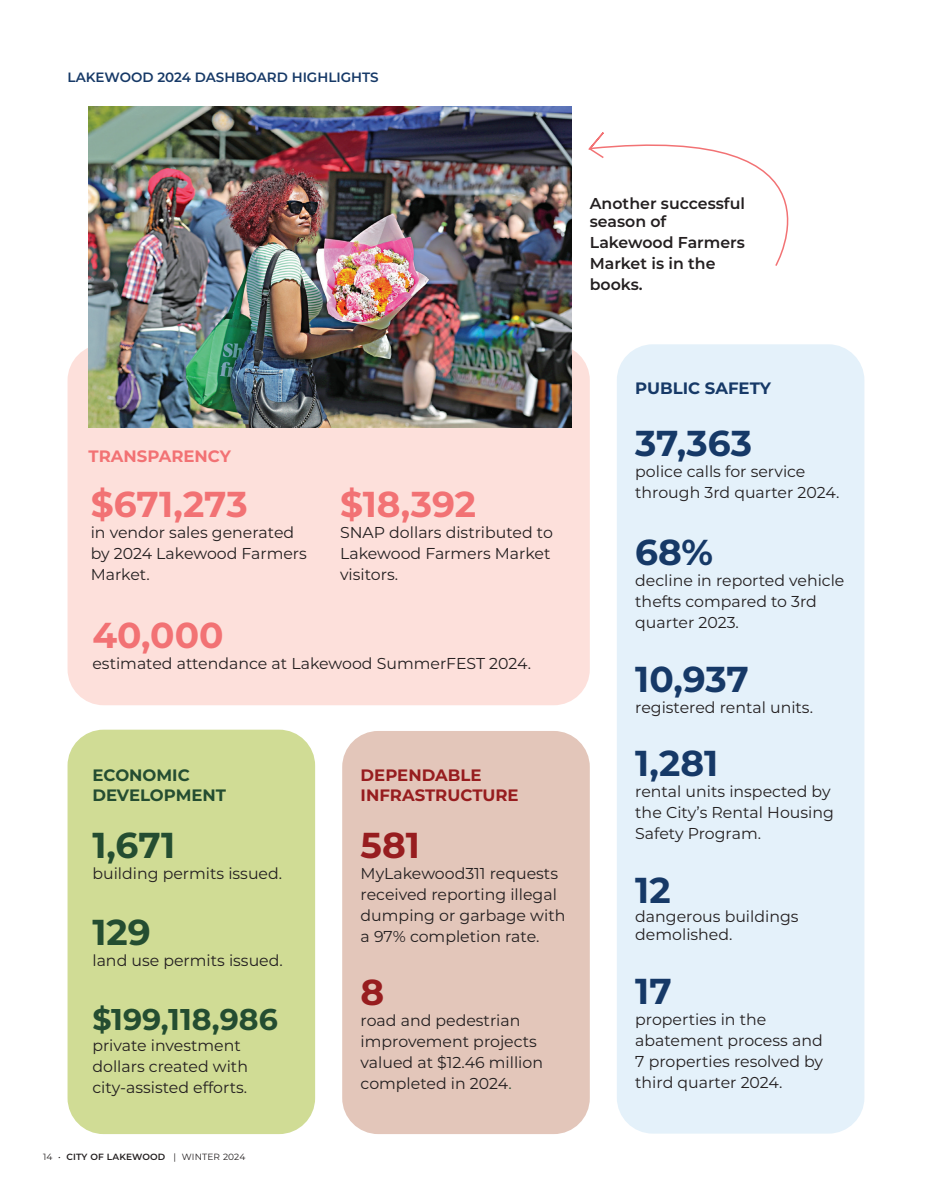
<style>
.page{position:relative;width:932px;height:1202px;background:#fff}
.page>*{position:absolute;margin:0;border:0;box-sizing:border-box;transform-origin:0 0}
.t1{font:700 36px "Montserrat";color:#163967}
.t2{font:700 36px "Montserrat";color:#f27274}
.t3{font:700 36px "Montserrat";color:#244d31}
.t4{font:700 36px "Montserrat";color:#971d1f}
.t5{font:700 30px "Montserrat";color:#244d31}
.Box_HED{font:700 16.5px/19.8px "Montserrat";color:#971d1f}
.Box_HED-2{font:700 16.5px/19.8px "Montserrat";color:#244d31}
.Box_HED-3{font:700 16.5px "Montserrat";color:#f27274}
.Box_HED-4{font:700 16.5px "Montserrat";color:#163967}
.t6{font:15.75px/21px "Montserrat";color:#231f20}
.Cutline{font:600 15.75px/21px "Montserrat";color:#231f20}
.t7{font:600 13.5px "Montserrat";color:#163967}
.t8{font:9px "Montserrat";letter-spacing:.015em;color:#231f20}
.s1{font-weight:600}
.s2{color:#244d31}
</style>
<div class="page">
<div style="left:68px;top:729px;width:247px;height:405px;background:#d0dc95;border-radius:36px"></div>
<div style="left:342px;top:731px;width:248px;height:403px;background:#e3c6ba;border-radius:36px"></div>
<div style="left:68px;top:344px;width:521px;height:361px;background:#fde0db;border-radius:36px"></div>
<img style="left:89px;top:106px;width:482px;height:321px">
<div style="left:616px;top:344px;width:248px;height:789px;background:#e4f1fa;border-radius:36px"></div>
<svg style="left:588px;top:132px;width:201px;height:134px"></svg>
<p class="t7" style="left:68px;top:68px;width:312px">LAKEWOOD 2024 DASHBOARD HIGHLIGHTS</p>
<p class="Cutline" style="left:590px;top:193px;width:157px;line-height:18.3px">Another successful season of</p>
<p class="Cutline" style="left:590px;top:231px;width:157px">Lakewood Farmers<br>Market is in the books.</p>
<p class="Box_HED-3" style="left:89px;top:444px;width:144px">TRANSPARENCY</p>
<p class="t2" style="left:91px;top:478px;width:158px">$671,273</p>
<p class="t6" style="left:91px;top:521px;width:218px">in vendor sales generated by 2024 Lakewood Farmers<br>Market.</p>
<p class="t2" style="left:340px;top:478px;width:137px">$18,392</p>
<p class="t6" style="left:340px;top:521px;width:214px">SNAP dollars distributed to<br>Lakewood Farmers Market visitors.</p>
<p class="t2" style="left:92px;top:609px;width:133px">40,000</p>
<p class="t6" style="left:92px;top:652px;width:440px">estimated attendance at Lakewood SummerFEST 2024.</p>
<p class="Box_HED-2" style="left:92px;top:764px;width:135px">ECONOMIC<br>DEVELOPMENT</p>
<p class="t3" style="left:92px;top:819px;width:84px">1,671</p>
<p class="t6" style="left:92px;top:862px;width:191px">building permits issued.</p>
<p class="t3" style="left:92px;top:906px;width:60px">129</p>
<p class="t6" style="left:92px;top:949px;width:192px">land use permits issued.</p>
<p class="t5" style="left:92px;top:997px;width:187px">$199,118,986</p>
<p class="t6" style="left:92px;top:1034px;width:157px">private investment dollars created with city-assisted efforts.</p>
<p class="t8" style="left:43px;top:1151px;width:203px">14 • <span class="s1">CITY OF LAKEWOOD</span> | WINTER 2024</p>
<p class="Box_HED" style="left:360px;top:764px;width:159px">DEPENDABLE<br>INFRASTRUCTURE</p>
<p class="t4" style="left:360px;top:819px;width:61px">581</p>
<p class="t6" style="left:360px;top:862px;width:206px">MyLakewood311 requests received reporting illegal dumping or garbage with a 97% completion rate.</p>
<p class="t4" style="left:360px;top:966px;width:25px">8</p>
<p class="t6" style="left:360px;top:1009px;width:184px">road and pedestrian improvement projects valued at $12.46 million completed in 2024<span class="s2">.</span></p>
<p class="Box_HED-4" style="left:635px;top:376px;width:137px">PUBLIC SAFETY</p>
<p class="t1" style="left:635px;top:417px;width:118px">37,363</p>
<p class="t6" style="left:635px;top:461px;width:206px">police calls for service through 3rd quarter 2024.</p>
<p class="t1" style="left:635px;top:526px;width:79px">68%</p>
<p class="t6" style="left:635px;top:569px;width:211px">decline in reported vehicle thefts compared to 3rd quarter 2023.</p>
<p class="t1" style="left:635px;top:653px;width:115px">10,937</p>
<p class="t6" style="left:635px;top:696px;width:179px">registered rental units.</p>
<p class="t1" style="left:635px;top:737px;width:85px">1,281</p>
<p class="t6" style="left:635px;top:780px;width:200px">rental units inspected by the City’s Rental Housing<br>Safety Program.</p>
<p class="t1" style="left:635px;top:864px;width:37px">12</p>
<p class="t6" style="left:635px;top:906px;width:165px;line-height:18.3px">dangerous buildings demolished.</p>
<p class="t1" style="left:635px;top:965px;width:38px">17</p>
<p class="t6" style="left:635px;top:1008px;width:189px">properties in the abatement process and<br>7 properties resolved by third quarter 2024.</p>
</div>
